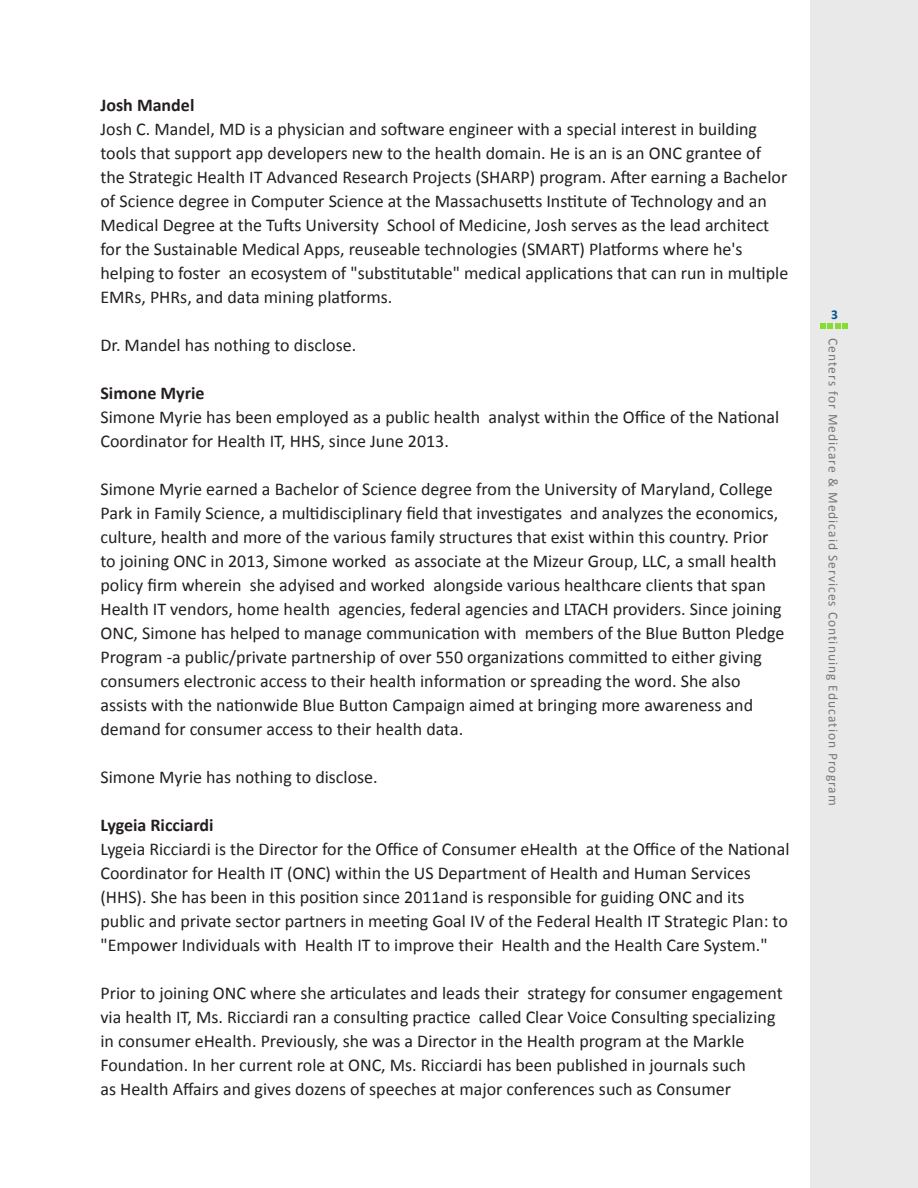
<style>
.page{position:relative;width:918px;height:1188px;background:#fff}
.page>*{position:absolute;margin:0;border:0;box-sizing:border-box;transform-origin:0 0}
.t1{font:18px/24px "Calibri";color:#231f20}
.t2{font:700 18px "Calibri";color:#231f20}
.t3{font:13.5px "Calibri";letter-spacing:.075em;color:#777}
.t4{font:700 13.5px "Calibri";color:#06539b}
</style>
<div class="page">
<div style="left:810px;top:0;width:108px;height:1188px;background:#e9e9e9"></div>
<svg style="left:820px;top:323px;width:28px;height:6px"></svg>
<p class="t2" style="left:100px;top:93px;width:95px">Josh Mandel</p>
<p class="t1" style="left:100px;top:117px;width:689px">Josh C. Mandel, MD is a physician and software engineer with a special interest in building tools that support app developers new to the health domain. He is an is an ONC grantee of the Strategic Health IT Advanced Research Projects (SHARP) program. After earning a Bachelor of Science degree in Computer Science at the Massachusetts Institute of Technology and an Medical Degree at the Tufts University School of Medicine, Josh serves as the lead architect for the Sustainable Medical Apps, reuseable technologies (SMART) Platforms where he's helping to foster an ecosystem of "substitutable" medical applications that can run in multiple EMRs, PHRs, and data mining platforms.</p>
<p class="t1" style="left:100px;top:333px;width:257px">Dr. Mandel has nothing to disclose.</p>
<p class="t2" style="left:100px;top:381px;width:106px">Simone Myrie</p>
<p class="t1" style="left:100px;top:405px;width:680px">Simone Myrie has been employed as a public health analyst within the Office of the National<br>Coordinator for Health IT, HHS, since June 2013.</p>
<p class="t1" style="left:100px;top:477px;width:686px">Simone Myrie earned a Bachelor of Science degree from the University of Maryland, College Park in Family Science, a multidisciplinary field that investigates and analyzes the economics, culture, health and more of the various family structures that exist within this country. Prior to joining ONC in 2013, Simone worked as associate at the Mizeur Group, LLC, a small health policy firm wherein she adyised and worked alongside various healthcare clients that span Health IT vendors, home health agencies, federal agencies and LTACH providers. Since joining ONC, Simone has helped to manage communication with members of the Blue Button Pledge Program -a public/private partnership of over 550 organizations committed to either giving consumers electronic access to their health information or spreading the word. She also assists with the nationwide Blue Button Campaign aimed at bringing more awareness and demand for consumer access to their health data.</p>
<p class="t1" style="left:100px;top:765px;width:279px">Simone Myrie has nothing to disclose.</p>
<p class="t2" style="left:100px;top:813px;width:115px">Lygeia Ricciardi</p>
<p class="t1" style="left:100px;top:837px;width:691px">Lygeia Ricciardi is the Director for the Office of Consumer eHealth at the Office of the National Coordinator for Health IT (ONC) within the US Department of Health and Human Services (HHS). She has been in this position since 2011and is responsible for guiding ONC and its public and private sector partners in meeting Goal IV of the Federal Health IT Strategic Plan: to "Empower Individuals with Health IT to improve their Health and the Health Care System."</p>
<p class="t1" style="left:100px;top:981px;width:684px">Prior to joining ONC where she articulates and leads their strategy for consumer engagement via health IT, Ms. Ricciardi ran a consulting practice called Clear Voice Consulting specializing in consumer eHealth. Previously, she was a Director in the Health program at the Markle Foundation. In her current role at ONC, Ms. Ricciardi has been published in journals such<br>as Health Affairs and gives dozens of speeches at major conferences such as Consumer</p>
<p class="t4" style="left:831px;top:305px;width:8px">3</p>
<p class="t3" style="left:842px;top:338px;width:469px;rotate:90deg">Centers for Medicare &amp; Medicaid Services Continuing Education Program</p>
</div>
